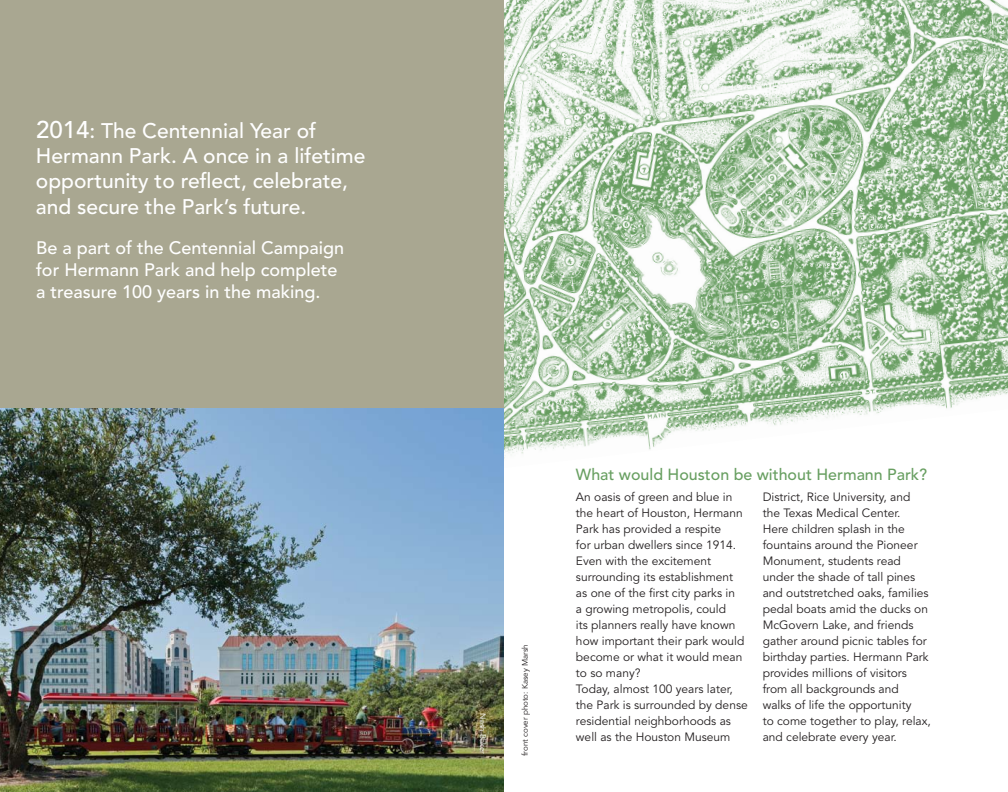
<style>
.page{position:relative;width:1008px;height:792px;background:#fff}
.page>*{position:absolute;margin:0;border:0;box-sizing:border-box;transform-origin:0 0}
.t1{font:500 21px/25.2px "Avenir";color:#fff}
.t2{font:500 18px/22px "Avenir";color:#fff}
.t3{font:500 16px "Avenir";color:#689f61}
.t4{font:12px/16px "Avenir";color:#231f20}
.t5{font:8px "Avenir";color:#231f20}
.t6{font:8px "Avenir";color:#fff}
.s1{font-size:24px}
</style>
<div class="page">
<img style="left:504px;top:0;width:504px;height:459px">
<div style="left:0;top:0;width:504px;height:423px;background:#a9a791"></div>
<img style="left:0;top:408px;width:504px;height:384px">
<h1 class="t1" style="left:36px;top:119px;width:331px"><span class="s1">2014</span>: The Centennial Year of<br>Hermann Park. A once in a lifetime opportunity to reflect, celebrate, and secure the Park’s future.</h1>
<h2 class="t2" style="left:36px;top:237px;width:310px">Be a part of the Centennial Campaign for Hermann Park and help complete a treasure 100 years in the making.</h2>
<p class="t6" style="left:488px;top:713px;width:42px;rotate:90deg">Nash Baker</p>
<p class="t5" style="left:520px;top:756px;width:113px;rotate:-90deg">front cover photo: Kasey Marsh</p>
<h3 class="t3" style="left:576px;top:465px;width:353px">What would Houston be without Hermann Park?</h3>
<p class="t4" style="left:576px;top:489px;width:173px">An oasis of green and blue in the heart of Houston, Hermann<br>Park has provided a respite<br>for urban dwellers since 1914.<br>Even with the excitement surrounding its establishment<br>as one of the first city parks in<br>a growing metropolis, could<br>its planners really have known how important their park would become or what it would mean to so many?<br>Today, almost 100 years later, the Park is surrounded by dense residential neighborhoods as well as the Houston Museum</p>
<p class="t4" style="left:763px;top:489px;width:170px">District, Rice University, and<br>the Texas Medical Center.<br>Here children splash in the fountains around the Pioneer<br>Monument, students read under the shade of tall pines and outstretched oaks, families pedal boats amid the ducks on<br>McGovern Lake, and friends gather around picnic tables for birthday parties. Hermann Park provides millions of visitors from all backgrounds and<br>walks of life the opportunity<br>to come together to play, relax, and celebrate every year.</p>
</div>
